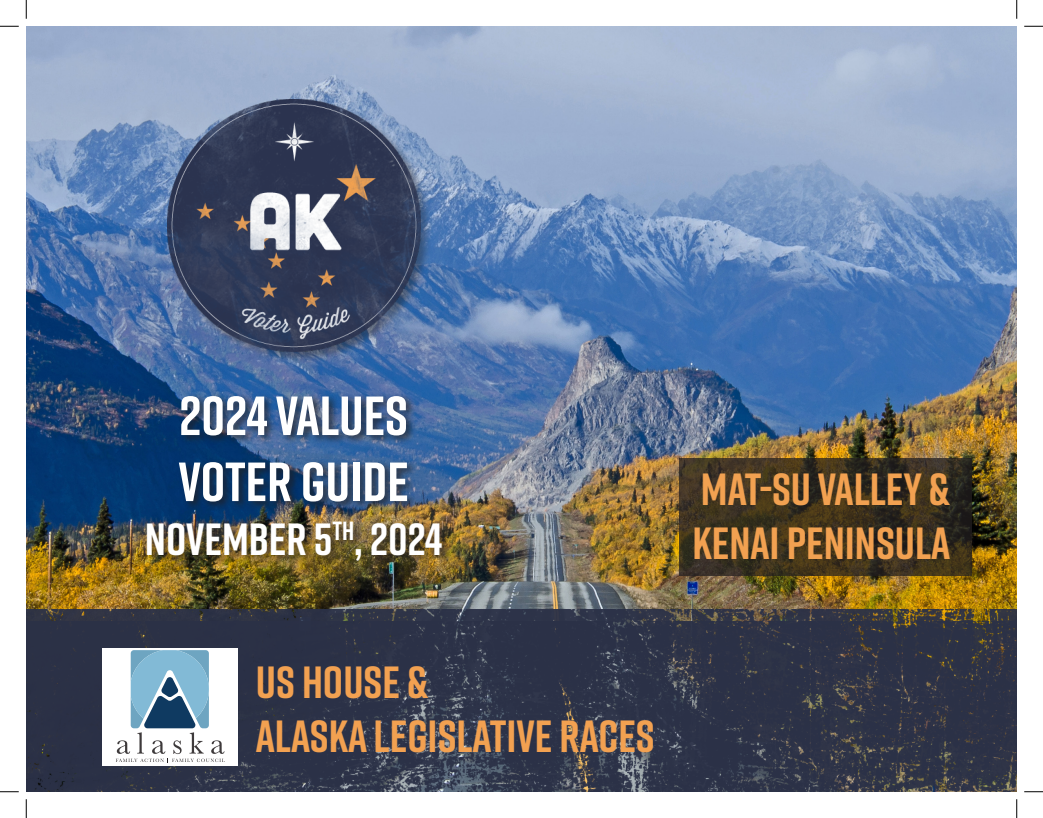
<style>
.page{position:relative;width:1043px;height:818px;background:#fff}
.page>*{position:absolute;margin:0;border:0;box-sizing:border-box;transform-origin:0 0}
.t1{font:700 55px "Rift";color:#fff}
.t2{font:700 45px "Rift";color:#f2a151}
.t3{font:700 45px "Rift";color:#fff}
</style>
<div class="page">
<img style="left:26px;top:26px;width:990px;height:583px">
<div style="left:165px;top:98px;width:267px;height:265px;background:#231f20;opacity:.49"></div>
<img style="left:167px;top:99px;width:253px;height:252px">
<div style="left:144px;top:393px;width:308px;height:177px;background:#231f20;opacity:.75"></div>
<img style="left:26px;top:609px;width:990px;height:182px">
<div style="left:103px;top:648px;width:135px;height:117px;background:#fff"></div>
<svg style="left:116px;top:650px;width:109px;height:113px"></svg>
<svg style="left:679px;top:458px;width:292px;height:117px;background:#3a301d"></svg>
<svg style="left:0;top:25px;width:19px;height:2px"></svg>
<svg style="left:1024px;top:25px;width:18px;height:2px"></svg>
<svg style="left:0;top:791px;width:19px;height:1px"></svg>
<svg style="left:1024px;top:791px;width:18px;height:1px"></svg>
<svg style="left:25px;top:0;width:2px;height:19px"></svg>
<svg style="left:25px;top:799px;width:2px;height:19px"></svg>
<svg style="left:1016px;top:0;width:1px;height:19px"></svg>
<svg style="left:1016px;top:799px;width:1px;height:19px"></svg>
<p class="t1" style="left:179px;top:376px;width:230px">2024 VALUES</p>
<p class="t1" style="left:178px;top:442px;width:232px">VOTER GUIDE</p>
<p class="t3" style="left:145px;top:507px;width:299px">NOVEMBER 5<sup>TH</sup>, 2024</p>
<p class="t2" style="left:701px;top:456px;width:250px">MAT-SU VALLEY &amp;</p>
<p class="t2" style="left:692px;top:510px;width:259px">KENAI PENINSULA</p>
<p class="t2" style="left:256px;top:649px;width:174px">US HOUSE &amp;</p>
<p class="t2" style="left:256px;top:703px;width:400px">ALASKA LEGISLATIVE RACES</p>
</div>
